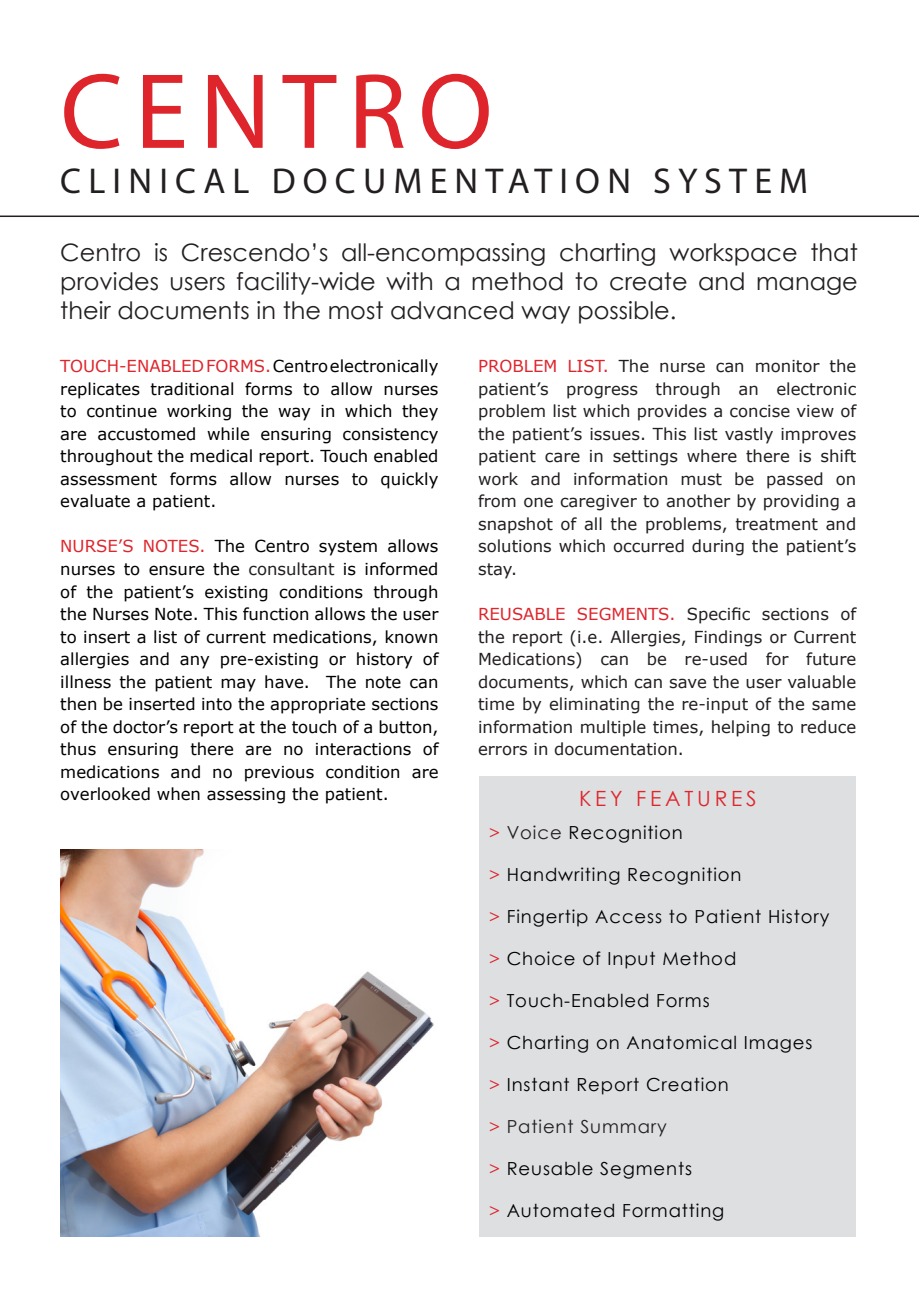
<style>
.page{position:relative;width:919px;height:1289px;background:#fff}
.page>*{position:absolute;margin:0;border:0;box-sizing:border-box;transform-origin:0 0}
.t1{font:108px "Myriad Pro";letter-spacing:.11em;color:#de252c}
.t2{font:36px "Myriad Pro";letter-spacing:.2em;color:#231f20}
.t3{font:24px/28.8px "Century Gothic";color:#231f20;text-align:justify}
.t4{font:21px "Century Gothic";letter-spacing:.18em;color:#de252c}
.t5{font:18px "Century Gothic";letter-spacing:.05em;color:#000}
.t6{font:18px "Century Gothic";letter-spacing:.05em;color:#231f20}
.t7{font:16.5px/22.5px "Verdana";color:#000;text-align:justify}
.t8{font:16.5px/22.5px "Verdana";color:#231f20;text-align:justify}
.s1{color:#de252c}
.s2{color:#231f20}
</style>
<div class="page">
<div style="left:479px;top:776px;width:377px;height:460px;background:#dedfe1"></div>
<img style="left:60px;top:850px;width:374px;height:386px">
<hr style="left:0;top:215px;width:918px;height:2px;background:#231f20">
<p class="t1" style="left:60px;top:45px;width:434px">CENTRO</p>
<p class="t2" style="left:60px;top:158px;width:749px">CLINICAL DOCUMENTATION SYSTEM</p>
<p class="t3" style="left:60px;top:238px;width:799px">Centro is Crescendo’s all-encompassing charting workspace that provides users facility-wide with a method to create and manage their documents in the most advanced way possible.</p>
<p class="t7" style="left:60px;top:355px;width:380px"><span class="s1">TOUCH-ENABLED FORMS.</span> Centro electronically replicates traditional forms to allow nurses to continue working the way in which they are accustomed while ensuring consistency throughout the medical report. Touch enabled assessment forms allow nurses to quickly evaluate a patient.</p>
<p class="t7" style="left:60px;top:535px;width:380px"><span class="s1">NURSE’S NOTES.</span> The Centro system allows nurses to ensure the <span class="s2">consultant</span> is informed of the patient’s existing conditions through the Nurses Note. This function allows the user to insert a list of current medications, known allergies and any pre-existing or history of illness the patient may have. The note can then be inserted into the appropriate sections of the doctor’s report at the touch of a button, thus ensuring there are no interactions of medications and no previous condition are overlooked when assessing the patient.</p>
<p class="t8" style="left:478px;top:355px;width:380px"><span class="s1">PROBLEM LIST.</span> The nurse can monitor the patient’s progress through an electronic problem list which provides a concise view of the patient’s issues. This list vastly improves patient care in settings where there is shift work and information must be passed on from one caregiver to another by providing a snapshot of all the problems, treatment and solutions which occurred during the patient’s stay.</p>
<p class="t8" style="left:478px;top:602px;width:380px"><span class="s1">REUSABLE SEGMENTS.</span> Specific sections of the report (i.e. Allergies, Findings or Current Medications) can be re-used for future documents, which can save the user valuable time by eliminating the re-input of the same information multiple times, helping to reduce errors in documentation.</p>
<p class="t4" style="left:579px;top:783px;width:179px">KEY FEATURES</p>
<p class="t5" style="left:489px;top:820px;width:195px"><span class="s1">&gt;</span> <span class="s2">Voice</span> Recognition</p>
<p class="t5" style="left:489px;top:862px;width:254px"><span class="s1">&gt;</span> Handwriting Recognition</p>
<p class="t5" style="left:489px;top:904px;width:342px"><span class="s1">&gt;</span> Fingertip Access to Patient History</p>
<p class="t5" style="left:489px;top:946px;width:249px"><span class="s1">&gt;</span> Choice of Input Method</p>
<p class="t5" style="left:489px;top:988px;width:222px"><span class="s1">&gt;</span> Touch-Enabled Forms</p>
<p class="t5" style="left:489px;top:1030px;width:325px"><span class="s1">&gt;</span> Charting on Anatomical Images</p>
<p class="t5" style="left:489px;top:1072px;width:241px"><span class="s1">&gt;</span> Instant Report Creation</p>
<p class="t6" style="left:489px;top:1114px;width:179px"><span class="s1">&gt;</span> Patient Summary</p>
<p class="t5" style="left:489px;top:1156px;width:204px"><span class="s1">&gt;</span> Reusable Segments</p>
<p class="t5" style="left:489px;top:1198px;width:237px"><span class="s1">&gt;</span> Automated Formatting</p>
</div>
